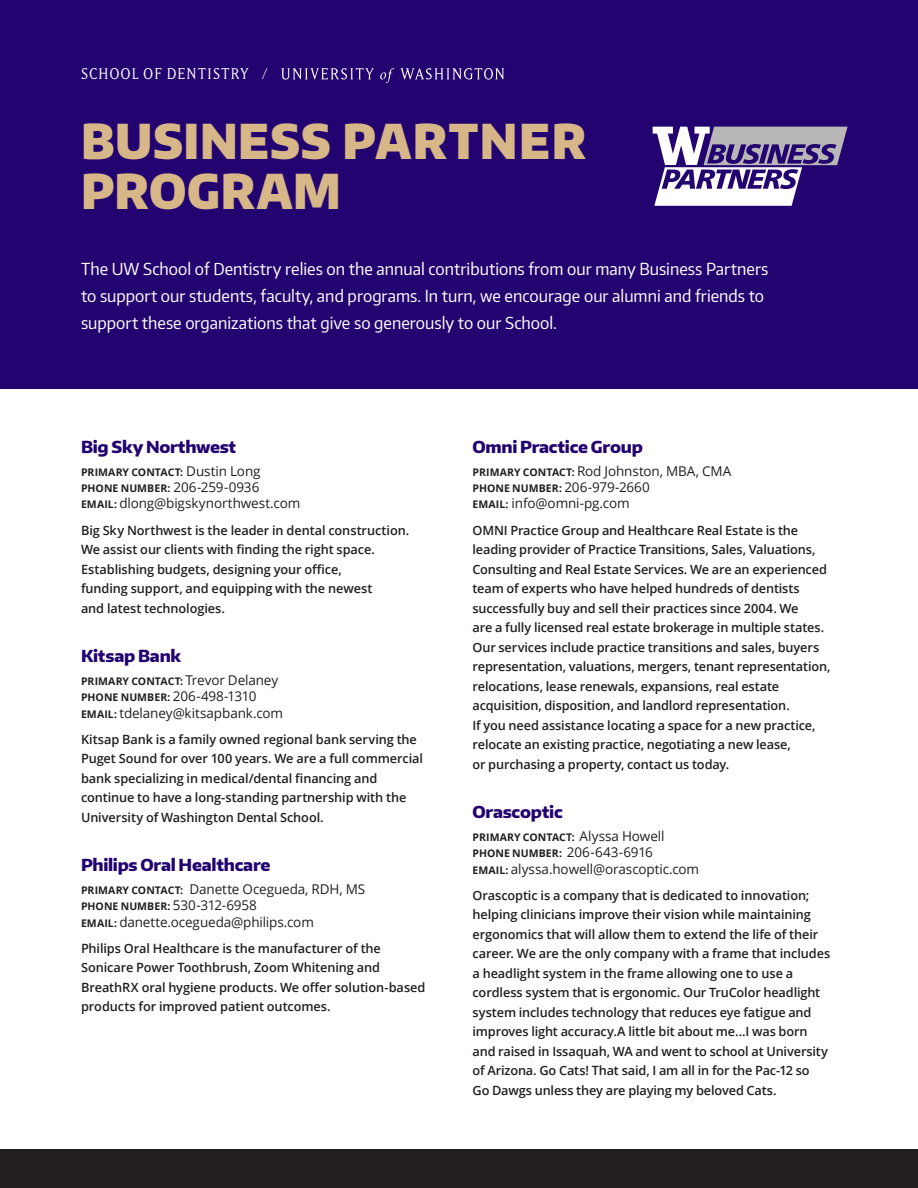
<style>
.page{position:relative;width:918px;height:1188px;background:#fff}
.page>*{position:absolute;margin:0;border:0;box-sizing:border-box;transform-origin:0 0}
.t1{font:900 48px/49.5px "Encode Sans Narrow";letter-spacing:.015em;color:#d7b688}
.t2{font:16.5px/27px "Encode Sans Narrow";color:#fff}
.t3{font:800 16.5px "Encode Sans Normal";letter-spacing:-.015em;color:#22036f}
.t4{font:15.3px "Matrix IIOT";letter-spacing:.065em;color:#fff}
.t5{font:13.5px "Open Sans";letter-spacing:-.01em;color:#231f20}
.t6{font:600 12.75px/19.5px "Open Sans";letter-spacing:-.01em;color:#231f20}
.t7{font:700 10.5px "Open Sans";letter-spacing:.005em;color:#231f20}
.s1{font-weight:400;font-size:13.5px}
.s2{font-weight:700;font-size:10.5px}
</style>
<div class="page">
<div style="left:0;top:0;width:918px;height:389px;background:#22036f"></div>
<svg style="left:653px;top:127px;width:195px;height:79px"></svg>
<svg style="left:281px;top:68px;width:223px;height:15px"></svg>
<div style="left:0;top:1150px;width:918px;height:38px;background:#231f20"></div>
<p class="t4" style="left:81px;top:64px;width:188px">SCHOOL OF DENTISTRY /</p>
<p class="t1" style="left:81px;top:115px;width:506px">BUSINESS PARTNER<br>PROGRAM</p>
<p class="t2" style="left:81px;top:255px;width:689px">The UW School of Dentistry relies on the annual contributions from our many Business Partners to support our students, faculty, and programs. In turn, we encourage our alumni and friends to support these organizations that give so generously to our School.</p>
<p class="t3" style="left:81px;top:436px;width:157px">Big Sky Northwest</p>
<p class="t7" style="left:81px;top:465px;width:181px">PRIMARY CONTACT: <span class="s1">Dustin Long</span></p>
<p class="t7" style="left:81px;top:481px;width:180px">PHONE NUMBER: <span class="s1">206-259-0936</span></p>
<p class="t5" style="left:81px;top:494px;width:221px"><span class="s2">EMAIL:</span> dlong@bigskynorthwest.com</p>
<p class="t6" style="left:81px;top:520px;width:330px">Big Sky Northwest is the leader in dental construction.<br>We assist our clients with finding the right space.<br>Establishing budgets, designing your office,<br>funding support, and equipping with the newest<br>and latest technologies.</p>
<p class="t3" style="left:81px;top:645px;width:102px">Kitsap Bank</p>
<p class="t7" style="left:81px;top:674px;width:199px">PRIMARY CONTACT: <span class="s1">Trevor Delaney</span></p>
<p class="t7" style="left:81px;top:690px;width:177px">PHONE NUMBER: <span class="s1">206-498-1310</span></p>
<p class="t5" style="left:81px;top:703px;width:204px"><span class="s2">EMAIL:</span> tdelaney@kitsapbank.com</p>
<p class="t6" style="left:81px;top:729px;width:343px">Kitsap Bank is a family owned regional bank serving the Puget Sound for over 100 years. We are a full commercial bank specializing in medical/dental financing and continue to have a long-standing partnership with the University of Washington Dental School.</p>
<p class="t3" style="left:81px;top:854px;width:191px">Philips Oral Healthcare</p>
<p class="t5" style="left:81px;top:880px;width:286px"><span class="s2">PRIMARY CONTACT:</span> Danette Ocegueda, RDH, MS</p>
<p class="t7" style="left:81px;top:899px;width:178px">PHONE NUMBER: <span class="s1">530-312-6958</span></p>
<p class="t5" style="left:81px;top:913px;width:234px"><span class="s2">EMAIL:</span> danette.ocegueda@philips.com</p>
<p class="t6" style="left:81px;top:938px;width:346px">Philips Oral Healthcare is the manufacturer of the Sonicare Power Toothbrush, Zoom Whitening and BreathRX oral hygiene products. We offer solution-based products for improved patient outcomes.</p>
<p class="t3" style="left:472px;top:436px;width:172px">Omni Practice Group</p>
<p class="t5" style="left:472px;top:462px;width:260px"><span class="s2">PRIMARY CONTACT:</span> Rod Johnston, MBA, CMA</p>
<p class="t7" style="left:472px;top:481px;width:179px">PHONE NUMBER: <span class="s1">206-979-2660</span></p>
<p class="t5" style="left:472px;top:494px;width:159px"><span class="s2">EMAIL:</span> info@omni-pg.com</p>
<p class="t6" style="left:472px;top:520px;width:360px">OMNI Practice Group and Healthcare Real Estate is the leading provider of Practice Transitions, Sales, Valuations, Consulting and Real Estate Services. We are an experienced team of experts who have helped hundreds of dentists successfully buy and sell their practices since 2004. We<br>are a fully licensed real estate brokerage in multiple states.<br>Our services include practice transitions and sales, buyers representation, valuations, mergers, tenant representation, relocations, lease renewals, expansions, real estate acquisition, disposition, and landlord representation.<br>If you need assistance locating a space for a new practice, relocate an existing practice, negotiating a new lease,<br>or purchasing a property, contact us today.</p>
<p class="t3" style="left:472px;top:801px;width:92px">Orascoptic</p>
<p class="t7" style="left:472px;top:830px;width:193px">PRIMARY CONTACT: <span class="s1">Alyssa Howell</span></p>
<p class="t7" style="left:472px;top:846px;width:182px">PHONE NUMBER: <span class="s1">206-643-6916</span></p>
<p class="t5" style="left:472px;top:859px;width:228px"><span class="s2">EMAIL:</span> alyssa.howell@orascoptic.com</p>
<p class="t6" style="left:472px;top:885px;width:359px">Orascoptic is a company that is dedicated to innovation; helping clinicians improve their vision while maintaining ergonomics that will allow them to extend the life of their career. We are the only company with a frame that includes a headlight system in the frame allowing one to use a cordless system that is ergonomic. Our TruColor headlight system includes technology that reduces eye fatigue and improves light accuracy.A little bit about me...I was born and raised in Issaquah, WA and went to school at University of Arizona. Go Cats! That said, I am all in for the Pac-12 so<br>Go Dawgs unless they are playing my beloved Cats.</p>
</div>
